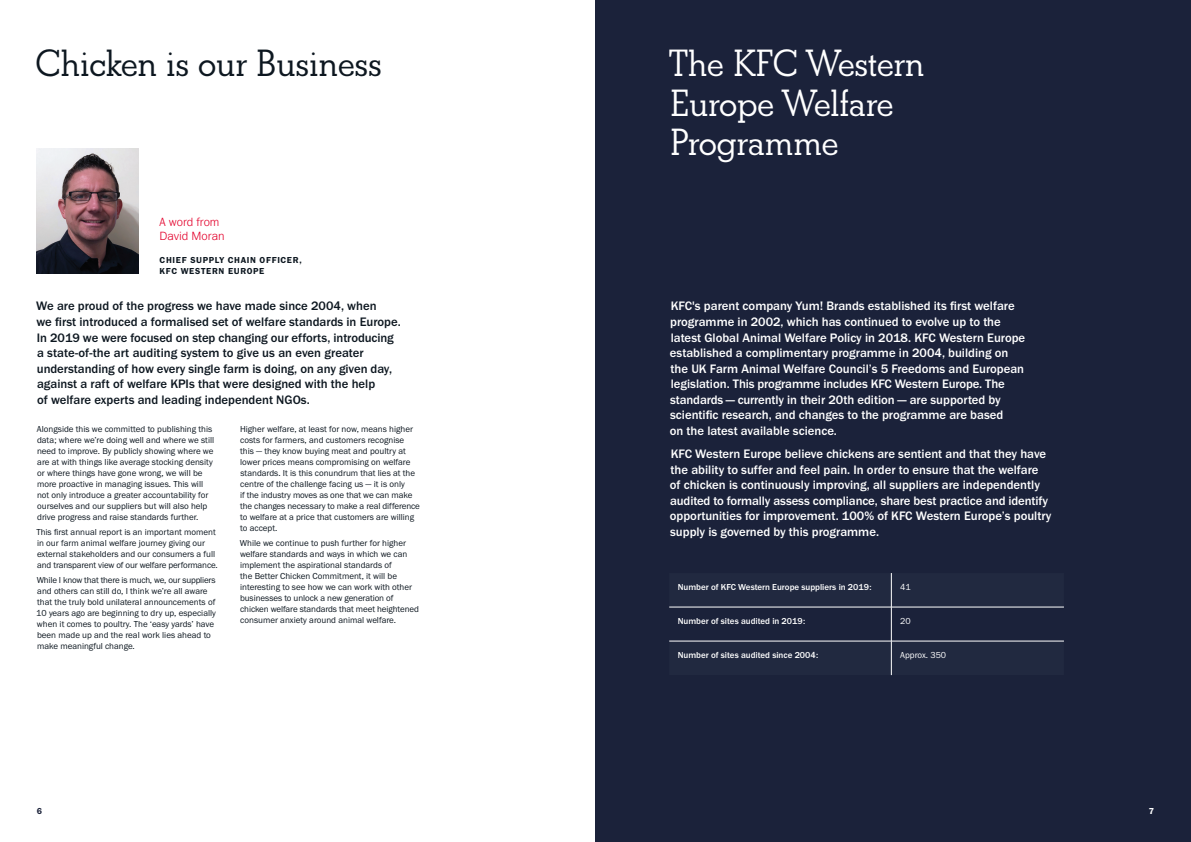
<style>
.page{position:relative;width:1191px;height:842px;background:#fff}
.page>*{position:absolute;margin:0;border:0;box-sizing:border-box;transform-origin:0 0}
.Section_Title{font:600 39.6px/39.6px "Beton EF";letter-spacing:-.02em;color:#fff}
.Section_Title-2{font:600 39.6px "Beton EF";letter-spacing:-.02em;color:#0d1720}
.Big_Paragraph_Frankl{font:500 12.7px/15.6px "Franklin Gothic URW";color:#fff}
.Big_Paragraph_Frankl-2{font:500 12.7px/15.6px "Franklin Gothic URW";color:#0d1720}
.Sub-Head{font:300 12.3px/14.3px "Franklin Gothic URW";letter-spacing:-.005em;color:#e3002b}
.t1{font:9px/11px "Franklin Gothic URW Boo";color:#0d1720}
.t2{font:500 9px "Franklin Gothic URW";color:#fff}
.t3{font:9px/11px "Franklin Gothic URW Dem";letter-spacing:.075em;color:#0d1720}
.t4{font:9px "Franklin Gothic URW Boo";color:#fff}
.t5{font:9px "Franklin Gothic URW Dem";color:#fff}
.t6{font:9px "Franklin Gothic URW Dem";color:#1b223a}
</style>
<div class="page">
<div style="left:595px;top:0;width:596px;height:842px;background:#1b223a"></div>
<svg style="left:669px;top:573px;width:395px;height:102px"></svg>
<hr style="left:891px;top:573px;width:1px;height:34px;background:#fff">
<hr style="left:669px;top:607px;width:222px;height:1px;background:#fff">
<hr style="left:891px;top:607px;width:173px;height:1px;background:#fff">
<hr style="left:891px;top:607px;width:1px;height:34px;background:#fff">
<hr style="left:669px;top:641px;width:222px;height:1px;background:#fff">
<hr style="left:891px;top:641px;width:173px;height:1px;background:#fff">
<hr style="left:891px;top:641px;width:1px;height:34px;background:#fff">
<img style="left:37px;top:148px;width:101px;height:126px">
<p class="Section_Title-2" style="left:35px;top:41px;width:348px">Chicken is our Business</p>
<p class="Section_Title" style="left:669px;top:44px;width:258px">The KFC Western<br>Europe Welfare<br>Programme</p>
<p class="Sub-Head" style="left:160px;top:214px;width:66px">A word from<br>David Moran</p>
<p class="t3" style="left:160px;top:254px;width:143px">CHIEF SUPPLY CHAIN OFFICER,<br>KFC WESTERN EUROPE</p>
<p class="Big_Paragraph_Frankl-2" style="left:36px;top:298px;width:366px">We are proud of the progress we have made since 2004, when<br>we first introduced a formalised set of welfare standards in Europe.<br>In 2019 we were focused on step changing our efforts, introducing a state-of-the art auditing system to give us an even greater understanding of how every single farm is doing, on any given day, against a raft of welfare KPIs that were designed with the help<br>of welfare experts and leading independent NGOs.</p>
<p class="t1" style="left:37px;top:423px;width:179px">Alongside this we committed to publishing this data; where we’re doing well and where we still need to improve. By publicly showing where we are at with things like average stocking density or where things have gone wrong, we will be more proactive in managing issues. This will not only introduce a greater accountability for ourselves and our suppliers but will also help drive progress and raise standards further.</p>
<p class="t1" style="left:36px;top:526px;width:183px">This first annual report is an important moment in our farm animal welfare journey giving our external stakeholders and our consumers a full and transparent view of our welfare performance.</p>
<p class="t1" style="left:36px;top:575px;width:181px">While I know that there is much, we, our suppliers and others can still do, I think we’re all aware that the truly bold unilateral announcements of 10 years ago are beginning to dry up, especially when it comes to poultry. The ‘easy yards’ have been made up and the real work lies ahead to make meaningful change.</p>
<p class="t1" style="left:240px;top:423px;width:181px">Higher welfare, at least for now, means higher costs for farmers, and customers recognise this — they know buying meat and poultry at lower prices means compromising on welfare standards. It is this conundrum that lies at the centre of the challenge facing us — it is only<br>if the industry moves as one that we can make the changes necessary to make a real difference to welfare at a price that customers are willing to accept.</p>
<p class="t1" style="left:240px;top:537px;width:180px">While we continue to push further for higher welfare standards and ways in which we can implement the aspirational standards of<br>the Better Chicken Commitment, it will be interesting to see how we can work with other businesses to unlock a new generation of chicken welfare standards that meet heightened consumer anxiety around animal welfare.</p>
<p class="t6" style="left:37px;top:805px;width:7px">6</p>
<p class="Big_Paragraph_Frankl" style="left:670px;top:298px;width:357px">KFC's parent company Yum! Brands established its first welfare programme in 2002, which has continued to evolve up to the latest Global Animal Welfare Policy in 2018. KFC Western Europe established a complimentary programme in 2004, building on the UK Farm Animal Welfare Council’s 5 Freedoms and European legislation. This programme includes KFC Western Europe. The standards — currently in their 20th edition — are supported by scientific research, and changes to the programme are based<br>on the latest available science.</p>
<p class="Big_Paragraph_Frankl" style="left:670px;top:446px;width:383px">KFC Western Europe believe chickens are sentient and that they have the ability to suffer and feel pain. In order to ensure that the welfare of chicken is continuously improving, all suppliers are independently audited to formally assess compliance, share best practice and identify opportunities for improvement. 100% of KFC Western Europe’s poultry supply is governed by this programme.</p>
<p class="t2" style="left:677px;top:582px;width:195px">Number of KFC Western Europe suppliers in 2019:</p>
<p class="t4" style="left:900px;top:582px;width:12px">41</p>
<p class="t2" style="left:677px;top:616px;width:129px">Number of sites audited in 2019:</p>
<p class="t4" style="left:900px;top:616px;width:12px">20</p>
<p class="t2" style="left:677px;top:650px;width:142px">Number of sites audited since 2004:</p>
<p class="t4" style="left:900px;top:650px;width:48px">Approx. 350</p>
<p class="t5" style="left:1148px;top:805px;width:7px">7</p>
</div>
